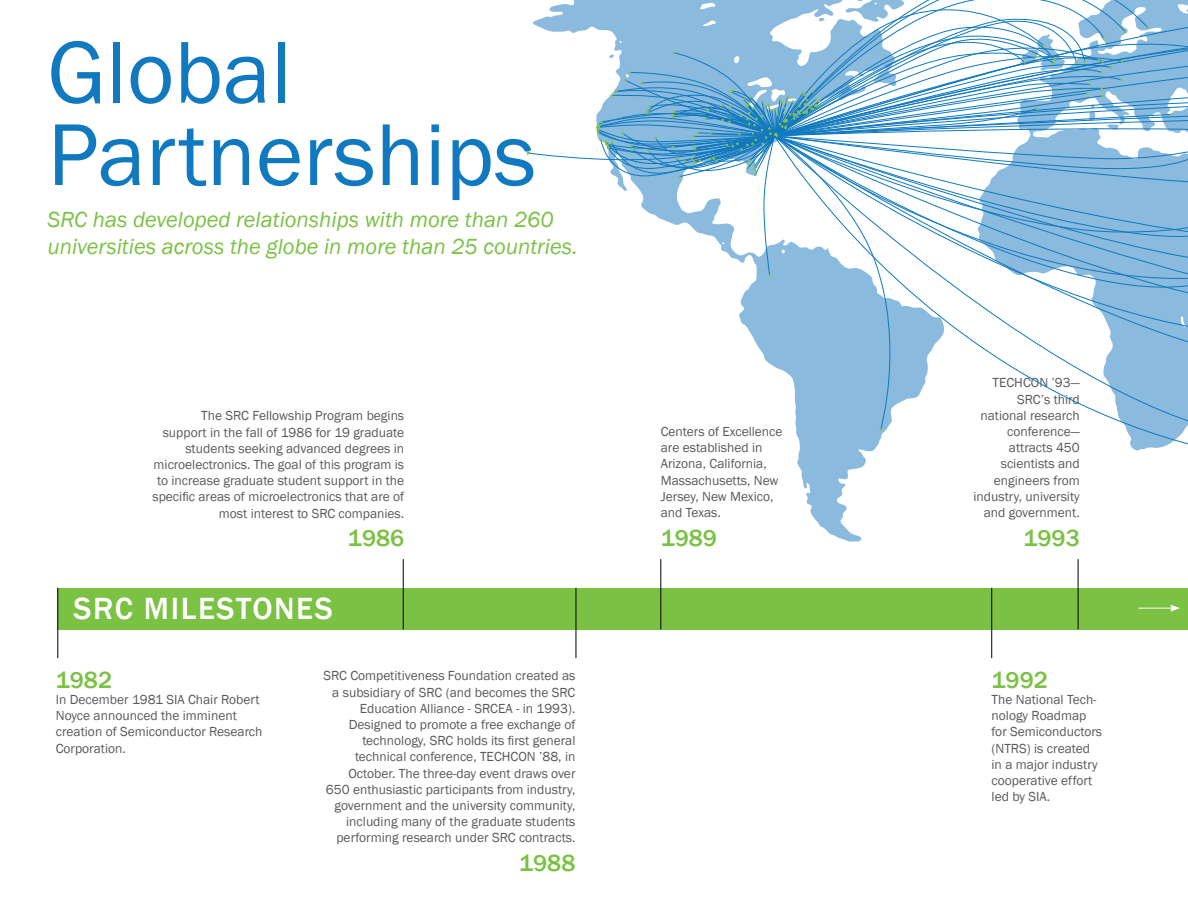
<style>
.page{position:relative;width:1188px;height:918px;background:#fff}
.page>*{position:absolute;margin:0;border:0;box-sizing:border-box;transform-origin:0 0}
.t1{font:90.75px/82.3px "Franklin Gothic";color:#1079bf}
.t2{font:500 31.5px "Franklin Gothic";letter-spacing:.05em;color:#fff}
.t3{font:500 24px "Franklin Gothic";color:#7ac144}
.t4{font:italic 22.5px/27px "Franklin Gothic";color:#7ac144}
.t5{font:13.5px/16.2px "Franklin Gothic";color:#58595b}
</style>
<div class="page">
<div style="left:57px;top:588px;width:1131px;height:41px;background:#7ac144"></div>
<hr style="left:660px;top:559px;width:1px;height:70px;background:#000">
<hr style="left:1078px;top:559px;width:1px;height:70px;background:#000">
<hr style="left:57px;top:588px;width:1px;height:70px;background:#000">
<hr style="left:403px;top:559px;width:1px;height:70px;background:#000">
<hr style="left:991px;top:588px;width:1px;height:70px;background:#000">
<hr style="left:575px;top:588px;width:1px;height:70px;background:#000">
<svg style="left:796px;top:431px;width:392px;height:111px"></svg>
<svg style="left:514px;top:0;width:674px;height:431px"></svg>
<hr style="left:1138px;top:608px;width:35px;height:1px;background:#fff">
<svg style="left:1170px;top:605px;width:10px;height:7px"></svg>
<h1 class="t1" style="left:48px;top:33px;width:490px">Global<br>Partnerships</h1>
<h3 class="t4" style="left:48px;top:206px;width:532px">SRC has developed relationships with more than 260 universities across the globe in more than 25 countries.</h3>
<p class="t5" style="left:152px;top:408px;width:253px;text-align:right">The SRC Fellowship Program begins<br>support in the fall of 1986 for 19 graduate students seeking advanced degrees in microelectronics. The goal of this program is to increase graduate student support in the specific areas of microelectronics that are of most interest to SRC companies.</p>
<h3 class="t3" style="left:348px;top:524px;width:58px">1986</h3>
<h2 class="t2" style="left:74px;top:589px;width:21px">SRC</h2>
<h2 class="t2" style="left:144px;top:589px;width:190px">MILESTONES</h2>
<h3 class="t3" style="left:56px;top:665px;width:58px">1982</h3>
<p class="t5" style="left:56px;top:692px;width:208px">In December 1981 SIA Chair Robert<br>Noyce announced the imminent creation of Semiconductor Research<br>Corporation.</p>
<p class="t5" style="left:323px;top:668px;width:254px;text-align:right">SRC Competitiveness Foundation created as a subsidiary of SRC (and becomes the SRC Education Alliance - SRCEA - in 1993).<br>Designed to promote a free exchange of technology, SRC holds its first general technical conference, TECHCON ’88, in October. The three-day event draws over 650 enthusiastic participants from industry, government and the university community, including many of the graduate students performing research under SRC contracts.</p>
<h3 class="t3" style="left:519px;top:848px;width:58px">1988</h3>
<p class="t5" style="left:661px;top:424px;width:123px">Centers of Excellence are established in<br>Arizona, California,<br>Massachusetts, New<br>Jersey, New Mexico, and Texas.</p>
<h3 class="t3" style="left:661px;top:523px;width:58px">1989</h3>
<p class="t5" style="left:973px;top:375px;width:108px;text-align:right">TECHCON ’93—<br>SRC’s third national research conference— attracts 450 scientists and engineers from industry, university and government.</p>
<h3 class="t3" style="left:1023px;top:523px;width:58px">1993</h3>
<h3 class="t3" style="left:992px;top:665px;width:58px">1992</h3>
<p class="t5" style="left:992px;top:692px;width:112px">The National Tech&shy;nology Roadmap for Semiconductors (NTRS) is created in a major industry cooperative effort led by SIA.</p>
</div>
